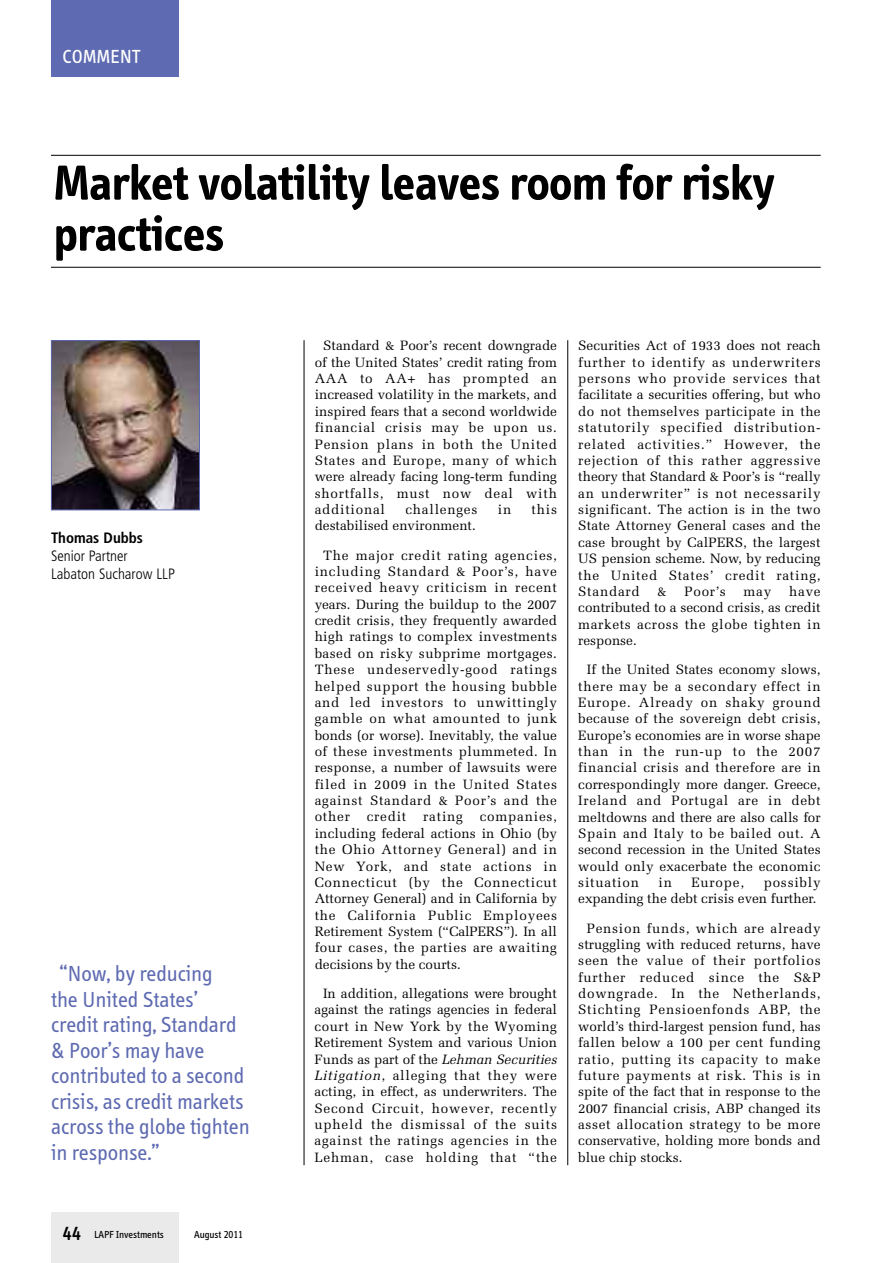
<style>
.page{position:relative;width:893px;height:1263px;background:#fff}
.page>*{position:absolute;margin:0;border:0;box-sizing:border-box;transform-origin:0 0}
.t1{font:700 50.25px/51px "Info";color:#000}
.t2{font:22.5px/25.5px "Info";color:#5e6ab1}
.t3{font:19.5px "Info";color:#fff}
.t4{font:300 condensed 15px/18px "Frutiger";color:#000}
.t5{font:700 condensed 15px "Frutiger";color:#000}
.t6{font:13.5px/16.4px "Melior LT Std";letter-spacing:.045em;color:#000;text-align:justify}
.t7{font:13.5px/16.4px "Melior LT Std";color:#000;text-align:right}
.t8{font:10.5px "Info";color:#000}
.s1{font-weight:500;font-size:19.5px}
.s2{font-family:"Melior";font-style:italic}
</style>
<div class="page">
<div style="left:51px;top:0;width:128px;height:77px;background:#5e6ab1"></div>
<div style="left:51px;top:1212px;width:128px;height:51px;background:#eaeaea"></div>
<hr style="left:304px;top:340px;width:1px;height:825px;background:#000">
<hr style="left:567px;top:340px;width:1px;height:825px;background:#000">
<hr style="left:51px;top:267px;width:770px;height:1px;background:#000">
<hr style="left:51px;top:155px;width:770px;height:1px;background:#000">
<img style="left:53px;top:342px;width:145px;height:166px">
<div style="left:51px;top:340px;width:149px;height:170px;border:1px solid #5e6ab1"></div>
<h3 class="t3" style="left:63px;top:50px;width:79px">COMMENT</h3>
<h1 class="t1" style="left:54px;top:161px;width:722px">Market volatility leaves room for risky practices</h1>
<p class="t5" style="left:51px;top:531px;width:94px">Thomas Dubbs</p>
<p class="t4" style="left:51px;top:548px;width:126px">Senior Partner<br>Labaton Sucharow LLP</p>
<h2 class="t2" style="left:51px;top:962px;width:200px;text-indent:9px">“Now, by reducing<br>the United States’ credit rating, Standard &amp; Poor’s may have contributed to a second crisis, as credit markets across the globe tighten in response.”</h2>
<p class="t8" style="left:63px;top:1231px;width:103px"><span class="s1">44</span> LAPF Investments</p>
<p class="t8" style="left:194px;top:1231px;width:50px">August 2011</p>
<p class="t6" style="left:315px;top:337px;width:244px;text-indent:9px">Standard &amp; Poor’s recent downgrade of the United States’ credit rating from AAA to AA+ has prompted an increased volatility in the markets, and inspired fears that a second worldwide financial crisis may be upon us.<br>Pension plans in both the United States and Europe, many of which were already facing long-term funding shortfalls, must now deal with additional</p>
<p class="t6" style="left:405px;top:501px;width:73px">challenges</p>
<p class="t6" style="left:498px;top:501px;width:15px">in</p>
<p class="t6" style="left:532px;top:501px;width:27px">this</p>
<p class="t6" style="left:323px;top:511px;width:235px;line-height:29.1px;text-indent:-9px">destabilised environment.<br>The major credit rating agencies,</p>
<p class="t6" style="left:315px;top:563px;width:244px">including Standard &amp; Poor’s, have received heavy criticism in recent years. During the buildup to the 2007 credit crisis, they frequently awarded high ratings to complex investments based on risky subprime mortgages.<br>These undeservedly-good ratings helped support the housing bubble and led investors to unwittingly gamble on what amounted to junk bonds (or worse). Inevitably, the value of these investments plummeted. In response, a number of lawsuits were filed in 2009 in the United States against Standard &amp; Poor’s and the other credit rating companies, including federal actions in Ohio (by the Ohio Attorney General) and in New York, and state actions in Connecticut (by the Connecticut Attorney General) and in California by the California Public Employees Retirement System (“CalPERS”). In all four cases, the parties are awaiting decisions by the courts.</p>
<p class="t6" style="left:315px;top:985px;width:244px;text-indent:9px">In addition, allegations were brought against the ratings agencies in federal court in New York by the Wyoming Retirement System and various Union Funds as part of the <span class="s2">Lehman Securities Litigation</span>, alleging that they were acting, in effect, as underwriters. The Second Circuit, however, recently upheld the dismissal of the suits against the ratings agencies in the Lehman, case holding that “the</p>
<p class="t6" style="left:578px;top:337px;width:244px">Securities Act of 1933 does not reach further to identify as underwriters persons who provide services that facilitate a securities offering, but who do not themselves participate in the statutorily specified distribution&shy;related activities.” However, the rejection of this rather aggressive theory that Standard &amp; Poor’s is “really an underwriter” is not necessarily significant. The action is in the two State Attorney General cases and the case brought by CalPERS, the largest US pension scheme. Now, by reducing the United States’ credit rating, Standard</p>
<p class="t6" style="left:578px;top:583px;width:244px;text-indent:211px">have contributed to a second crisis, as credit markets across the globe tighten in response.</p>
<p class="t6" style="left:578px;top:661px;width:244px;text-indent:9px">If the United States economy slows, there may be a secondary effect in Europe. Already on shaky ground because of the sovereign debt crisis, Europe’s economies are in worse shape than in the run-up to the 2007 financial crisis and therefore are in correspondingly more danger. Greece, Ireland and Portugal are in debt meltdowns and there are also calls for Spain and Italy to be bailed out. A second recession in the United States would only exacerbate the economic situation</p>
<p class="t6" style="left:658px;top:583px;width:11px">&amp;</p>
<p class="t6" style="left:684px;top:583px;width:43px">Poor’s</p>
<p class="t6" style="left:743px;top:583px;width:29px">may</p>
<p class="t7" style="left:578px;top:874px;width:244px">possibly<br>expanding the debt crisis even further.</p>
<p class="t6" style="left:578px;top:920px;width:244px;text-indent:9px">Pension funds, which are already struggling with reduced returns, have seen the value of their portfolios further reduced since the S&amp;P downgrade. In the Netherlands, Stichting Pensioenfonds ABP, the world’s third-largest pension fund, has fallen below a 100 per cent funding ratio, putting its capacity to make future payments at risk. This is in spite of the fact that in response to the 2007 financial crisis, ABP changed its asset allocation strategy to be more conservative, holding more bonds and blue chip stocks.</p>
<p class="t6" style="left:659px;top:874px;width:15px">in</p>
<p class="t6" style="left:692px;top:874px;width:54px">Europe,</p>
</div>
